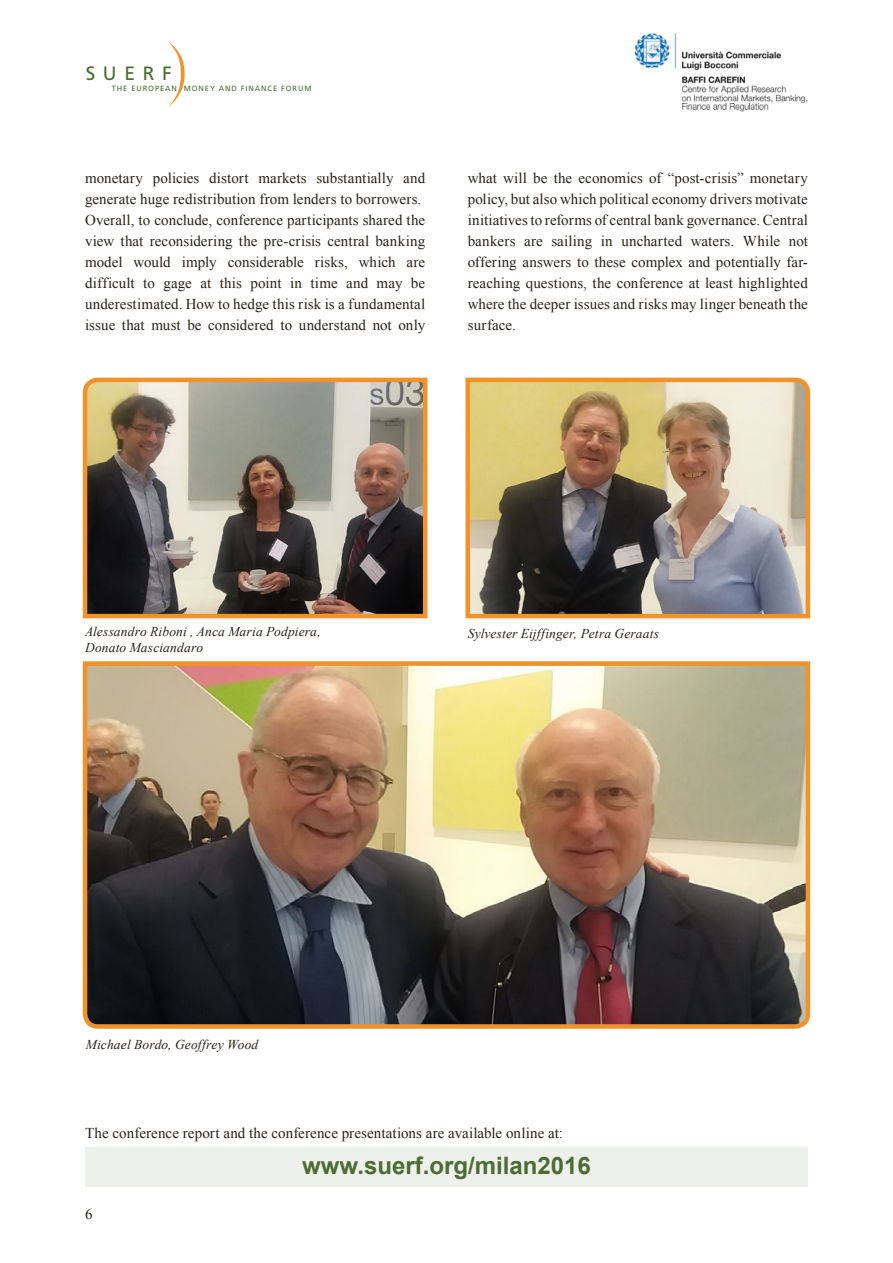
<style>
.page{position:relative;width:893px;height:1263px;background:#fff}
.page>*{position:absolute;margin:0;border:0;box-sizing:border-box;transform-origin:0 0}
.t1{font:700 24px "Arial";color:#4c6c33}
.t2{font:19.35px "Frutiger";letter-spacing:.4em;color:#4c6c33}
.t3{font:15px/21px "Times New Roman";letter-spacing:.005em;color:#29211a}
.t4{font:italic 13.5px "Times New Roman";letter-spacing:.01em;color:#29211a}
.t5{font:7.65px "Frutiger";letter-spacing:.12em;color:#4c6c33}
</style>
<div class="page">
<svg style="left:168px;top:42px;width:17px;height:65px"></svg>
<img style="left:82px;top:661px;width:729px;height:368px">
<img style="left:465px;top:377px;width:346px;height:242px">
<img style="left:82px;top:377px;width:346px;height:242px">
<div style="left:85px;top:1148px;width:723px;height:39px;background:#edf0eb"></div>
<img style="left:634px;top:33px;width:174px;height:79px">
<p class="t2" style="left:86px;top:62px;width:87px">SUERF</p>
<p class="t5" style="left:112px;top:83px;width:201px">THE EUROPEAN MONEY AND FINANCE FORUM</p>
<p class="t3" style="left:85px;top:167px;width:342px">monetary policies distort markets substantially and generate huge redistribution from lenders to borrowers.<br>Overall, to conclude, conference participants shared the view that reconsidering the pre-crisis central banking model would imply considerable risks, which are difficult to gage at this point in time and may be underestimated. How to hedge this risk is a fundamental issue that must be considered to understand not only</p>
<p class="t3" style="left:468px;top:167px;width:342px;text-align:justify">what will be the economics of “post-crisis” monetary policy, but also which political economy drivers motivate initiatives to reforms of central bank governance. Central bankers are sailing in uncharted waters. While not offering answers to these complex and potentially far&shy;reaching questions, the conference at least highlighted where the deeper issues and risks may linger beneath the surface.</p>
<p class="t4" style="left:85px;top:622px;width:237px">Alessandro Riboni , Anca Maria Podpiera,</p>
<p class="t4" style="left:468px;top:624px;width:193px">Sylvester Eijffinger, Petra Geraats</p>
<p class="t4" style="left:85px;top:638px;width:120px">Donato Masciandaro</p>
<p class="t4" style="left:86px;top:1035px;width:174px">Michael Bordo, Geoffrey Wood</p>
<p class="t3" style="left:85px;top:1122px;width:480px">The conference report and the conference presentations are available online at:</p>
<p class="t3" style="left:85px;top:1203px;width:9px">6</p>
<h1 class="t1" style="left:302px;top:1149px;width:290px">www.suerf.org/milan2016</h1>
</div>
